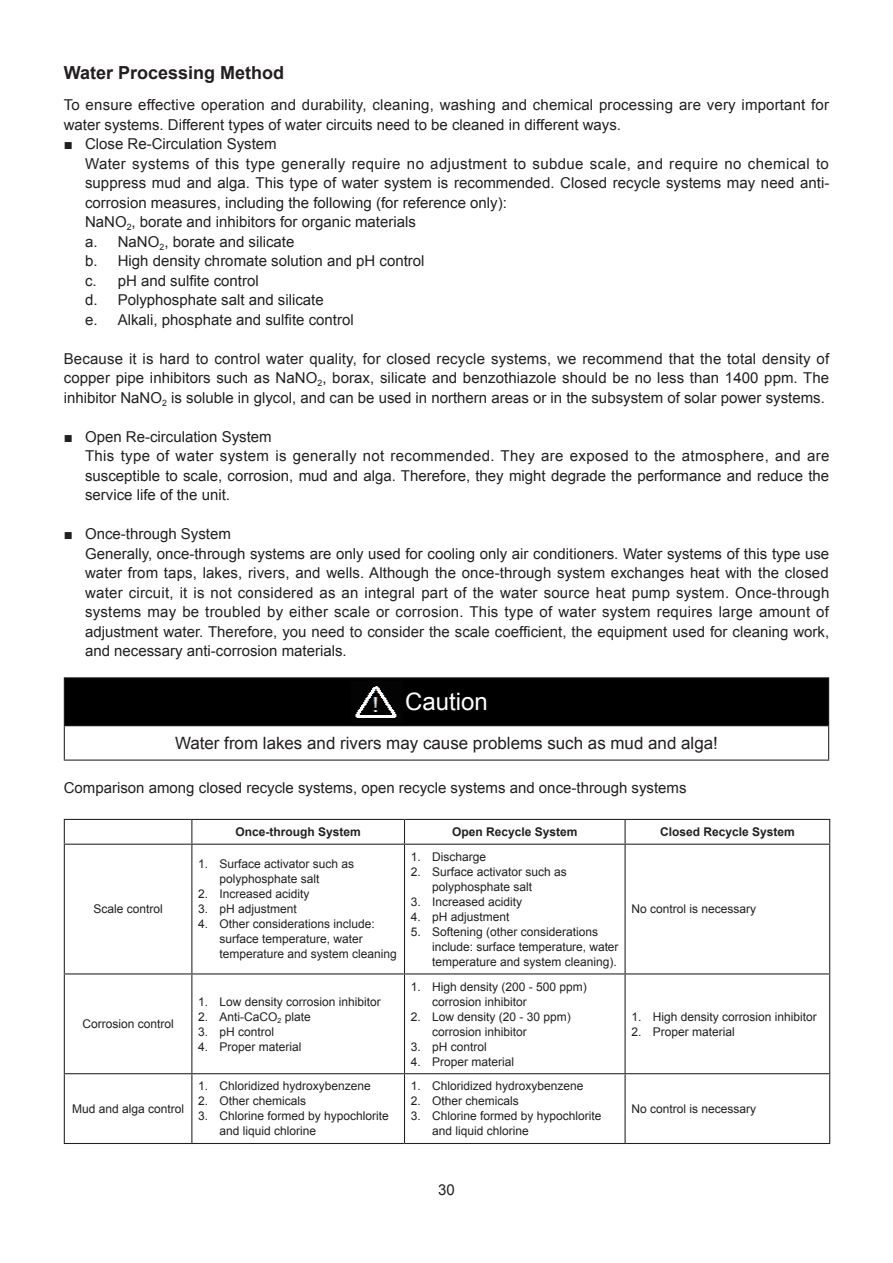
<style>
.page{position:relative;width:893px;height:1263px;background:#fff}
.page>*{position:absolute;margin:0;border:0;box-sizing:border-box;transform-origin:0 0}
.t1{font:24px "Arial";color:#fff}
.t2{font:700 18px "Arial";color:#231f20}
.t3{font:16.95px "Arial";color:#231f20}
.t4{font:15px/19.5px "Arial";color:#231f20}
.t5{font:12px/15px "Arial";color:#231f20}
.t6{font:700 12px "Arial";color:#231f20}
</style>
<div class="page">
<div style="left:64px;top:678px;width:765px;height:48px;background:#000"></div>
<hr style="left:64px;top:677px;width:765px;height:1px;background:#231f20">
<hr style="left:64px;top:678px;width:1px;height:47px;background:#231f20">
<hr style="left:828px;top:678px;width:1px;height:47px;background:#231f20">
<hr style="left:64px;top:725px;width:765px;height:1px;background:#231f20">
<hr style="left:64px;top:726px;width:1px;height:33px;background:#231f20">
<hr style="left:828px;top:726px;width:1px;height:33px;background:#231f20">
<hr style="left:64px;top:759px;width:765px;height:2px;background:#231f20">
<img style="left:355px;top:686px;width:42px;height:32px">
<hr style="left:64px;top:819px;width:128px;height:1px;background:#231f20">
<svg style="left:64px;top:820px;width:1px;height:24px"></svg>
<hr style="left:192px;top:819px;width:212px;height:1px;background:#231f20">
<svg style="left:191px;top:820px;width:1px;height:24px"></svg>
<hr style="left:404px;top:819px;width:221px;height:1px;background:#231f20">
<svg style="left:404px;top:820px;width:1px;height:24px"></svg>
<hr style="left:625px;top:819px;width:205px;height:1px;background:#231f20">
<svg style="left:625px;top:820px;width:1px;height:24px"></svg>
<svg style="left:829px;top:820px;width:1px;height:24px"></svg>
<hr style="left:64px;top:844px;width:128px;height:1px;background:#231f20">
<hr style="left:64px;top:845px;width:1px;height:128px;background:#231f20">
<hr style="left:192px;top:844px;width:212px;height:1px;background:#231f20">
<hr style="left:191px;top:845px;width:1px;height:128px;background:#231f20">
<hr style="left:404px;top:844px;width:221px;height:1px;background:#231f20">
<hr style="left:404px;top:845px;width:1px;height:128px;background:#231f20">
<hr style="left:625px;top:844px;width:205px;height:1px;background:#231f20">
<hr style="left:625px;top:845px;width:1px;height:128px;background:#231f20">
<hr style="left:829px;top:845px;width:1px;height:128px;background:#231f20">
<hr style="left:64px;top:973px;width:128px;height:1px;background:#231f20">
<hr style="left:64px;top:974px;width:1px;height:99px;background:#231f20">
<hr style="left:192px;top:973px;width:212px;height:1px;background:#231f20">
<hr style="left:191px;top:974px;width:1px;height:99px;background:#231f20">
<hr style="left:404px;top:973px;width:221px;height:1px;background:#231f20">
<hr style="left:404px;top:974px;width:1px;height:99px;background:#231f20">
<hr style="left:625px;top:973px;width:205px;height:1px;background:#231f20">
<hr style="left:625px;top:974px;width:1px;height:99px;background:#231f20">
<hr style="left:829px;top:974px;width:1px;height:99px;background:#231f20">
<hr style="left:64px;top:1073px;width:128px;height:1px;background:#231f20">
<hr style="left:64px;top:1074px;width:1px;height:69px;background:#231f20">
<hr style="left:192px;top:1073px;width:212px;height:1px;background:#231f20">
<hr style="left:191px;top:1074px;width:1px;height:69px;background:#231f20">
<hr style="left:404px;top:1073px;width:221px;height:1px;background:#231f20">
<hr style="left:404px;top:1074px;width:1px;height:69px;background:#231f20">
<hr style="left:625px;top:1073px;width:205px;height:1px;background:#231f20">
<hr style="left:625px;top:1074px;width:1px;height:69px;background:#231f20">
<hr style="left:829px;top:1074px;width:1px;height:69px;background:#231f20">
<hr style="left:64px;top:1143px;width:128px;height:1px;background:#231f20">
<hr style="left:192px;top:1143px;width:212px;height:1px;background:#231f20">
<hr style="left:404px;top:1143px;width:221px;height:1px;background:#231f20">
<hr style="left:625px;top:1143px;width:205px;height:1px;background:#231f20">
<p class="t2" style="left:64px;top:61px;width:222px">Water Processing Method</p>
<p class="t4" style="left:64px;top:96px;width:767px">To ensure effective operation and durability, cleaning, washing and chemical processing are very important for water systems. Different types of water circuits need to be cleaned in different ways.</p>
<p class="t4" style="left:85px;top:135px;width:746px;text-indent:-21px">■ Close Re-Circulation System<br>Water systems of this type generally require no adjustment to subdue scale, and require no chemical to suppress mud and alga. This type of water system is recommended. Closed recycle systems may need anti&shy;corrosion measures, including the following (for reference only):<br>NaNO<sub>2</sub>, borate and inhibitors for organic materials<br>a. NaNO<sub>2</sub>, borate and silicate<br>b. High density chromate solution and pH control<br>c. pH and sulfite control<br>d. Polyphosphate salt and silicate<br>e. Alkali, phosphate and sulfite control</p>
<p class="t4" style="left:64px;top:349px;width:767px;text-align:justify">Because it is hard to control water quality, for closed recycle systems, we recommend that the total density of copper pipe inhibitors such as NaNO<sub>2</sub>, borax, silicate and benzothiazole should be no less than 1400 ppm. The inhibitor NaNO<sub>2</sub> is soluble in glycol, and can be used in northern areas or in the subsystem of solar power systems.</p>
<p class="t4" style="left:85px;top:427px;width:746px;text-indent:-21px">■ Open Re-circulation System<br>This type of water system is generally not recommended. They are exposed to the atmosphere, and are susceptible to scale, corrosion, mud and alga. Therefore, they might degrade the performance and reduce the service life of the unit.</p>
<p class="t4" style="left:85px;top:525px;width:746px;text-indent:-21px">■ Once-through System<br>Generally, once-through systems are only used for cooling only air conditioners. Water systems of this type use water from taps, lakes, rivers, and wells. Although the once-through system exchanges heat with the closed water circuit, it is not considered as an integral part of the water source heat pump system. Once-through systems may be troubled by either scale or corrosion. This type of water system requires large amount of adjustment water. Therefore, you need to consider the scale coefficient, the equipment used for cleaning work, and necessary anti-corrosion materials.</p>
<h1 class="t1" style="left:405px;top:686px;width:84px">Caution</h1>
<p class="t3" style="left:175px;top:732px;width:544px">Water from lakes and rivers may cause problems such as mud and alga!</p>
<p class="t4" style="left:64px;top:778px;width:624px">Comparison among closed recycle systems, open recycle systems and once-through systems</p>
<p class="t6" style="left:235px;top:824px;width:127px">Once-through System</p>
<p class="t6" style="left:452px;top:824px;width:127px">Open Recycle System</p>
<p class="t6" style="left:660px;top:824px;width:136px">Closed Recycle System</p>
<p class="t5" style="left:93px;top:902px;width:71px">Scale control</p>
<p class="t5" style="left:82px;top:1016px;width:93px">Corrosion control</p>
<p class="t5" style="left:72px;top:1101px;width:114px">Mud and alga control</p>
<p class="t5" style="left:220px;top:857px;width:136px;text-indent:-21px">1. Surface activator such as polyphosphate salt</p>
<p class="t5" style="left:198px;top:887px;width:113px">2. Increased acidity</p>
<p class="t5" style="left:198px;top:902px;width:100px">3. pH adjustment</p>
<p class="t5" style="left:220px;top:917px;width:179px;text-indent:-21px">4. Other considerations include: surface temperature, water temperature and system cleaning</p>
<p class="t5" style="left:198px;top:994px;width:184px">1. Low density corrosion inhibitor</p>
<p class="t5" style="left:198px;top:1009px;width:114px">2. Anti-CaCO<sub>2</sub> plate</p>
<p class="t5" style="left:198px;top:1024px;width:77px">3. pH control</p>
<p class="t5" style="left:198px;top:1039px;width:105px">4. Proper material</p>
<p class="t5" style="left:198px;top:1079px;width:174px">1. Chloridized hydroxybenzene</p>
<p class="t5" style="left:198px;top:1094px;width:109px">2. Other chemicals</p>
<p class="t5" style="left:220px;top:1109px;width:171px;text-indent:-21px">3. Chlorine formed by hypochlorite and liquid chlorine</p>
<p class="t5" style="left:411px;top:849px;width:77px">1. Discharge</p>
<p class="t5" style="left:432px;top:864px;width:136px;text-indent:-21px">2. Surface activator such as polyphosphate salt</p>
<p class="t5" style="left:411px;top:894px;width:113px">3. Increased acidity</p>
<p class="t5" style="left:411px;top:909px;width:100px">4. pH adjustment</p>
<p class="t5" style="left:432px;top:924px;width:188px;text-indent:-21px">5. Softening (other considerations include: surface temperature, water temperature and system cleaning).</p>
<p class="t5" style="left:432px;top:979px;width:156px;text-indent:-21px">1. High density (200 - 500 ppm) corrosion inhibitor</p>
<p class="t5" style="left:432px;top:1009px;width:140px;text-indent:-21px">2. Low density (20 - 30 ppm) corrosion inhibitor</p>
<p class="t5" style="left:411px;top:1039px;width:77px">3. pH control</p>
<p class="t5" style="left:411px;top:1054px;width:105px">4. Proper material</p>
<p class="t5" style="left:411px;top:1079px;width:174px">1. Chloridized hydroxybenzene</p>
<p class="t5" style="left:411px;top:1094px;width:109px">2. Other chemicals</p>
<p class="t5" style="left:432px;top:1109px;width:171px;text-indent:-21px">3. Chlorine formed by hypochlorite and liquid chlorine</p>
<p class="t5" style="left:631px;top:902px;width:126px">No control is necessary</p>
<p class="t5" style="left:631px;top:1009px;width:187px">1. High density corrosion inhibitor</p>
<p class="t5" style="left:631px;top:1024px;width:105px">2. Proper material</p>
<p class="t5" style="left:631px;top:1101px;width:126px">No control is necessary</p>
<p class="t4" style="left:438px;top:1180px;width:18px">30</p>
</div>
